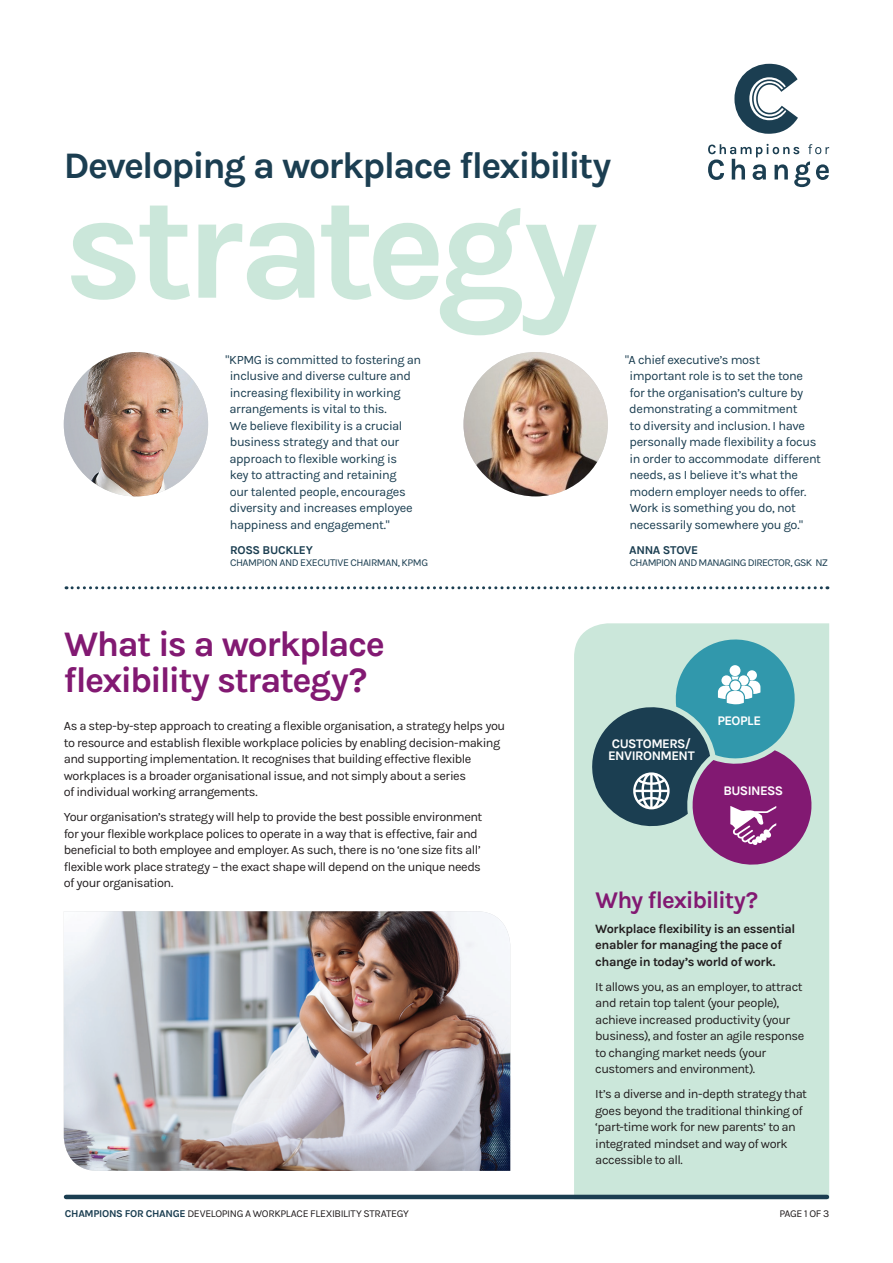
<style>
.page{position:relative;width:893px;height:1263px;background:#fff}
.page>*{position:absolute;margin:0;border:0;box-sizing:border-box;transform-origin:0 0}
.t1{font:700 150px "Karla";letter-spacing:-.055em;color:#cbe7da}
.t2{font:700 37.5px "Karla";letter-spacing:-.045em;color:#1b3e51}
.t3{font:700 36px/36px "Karla";letter-spacing:-.045em;color:#821972}
.t4{font:700 24px "Karla";letter-spacing:-.05em;color:#821972}
.t5{font:700 13.2px/12.1px "Karla";letter-spacing:-.04em;color:#fff}
.t6{font:12.75px/16.5px "Karla";letter-spacing:-.04em;color:#231f20}
.t7{font:12.75px/16.5px "Karla";letter-spacing:-.03em;color:#1b3e51}
.t8{font:700 12.75px/16.5px "Karla";letter-spacing:-.035em;color:#231f20}
.t9{font:700 12px "Karla";letter-spacing:-.025em;color:#1b3e51}
.t10{font:10.5px "Karla";letter-spacing:-.05em;color:#1b3e51}
.t11{font:10.5px "Karla";letter-spacing:-.035em;color:#231f20}
.s1{font-weight:700;color:#1b3e51}
</style>
<div class="page">
<div style="left:574px;top:623px;width:255px;height:576px;background:#cbe7da"></div>
<svg style="left:588px;top:632px;width:225px;height:236px;background:#8395a7"></svg>
<svg style="left:734px;top:64px;width:64px;height:70px"></svg>
<svg style="left:708px;top:144px;width:121px;height:43px"></svg>
<hr style="left:66px;top:1195px;width:761px;height:4px;background:#1b3e51">
<svg style="left:66px;top:586px;width:762px;height:3px"></svg>
<img style="left:64px;top:911px;width:446px;height:260px">
<img style="left:64px;top:352px;width:144px;height:144px;border-radius:72px">
<img style="left:463px;top:352px;width:145px;height:144px;border-radius:72px">
<h2 class="t2" style="left:64px;top:143px;width:549px">Developing a workplace flexibility</h2>
<h1 class="t1" style="left:64px;top:161px;width:536px">strategy</h1>
<p class="t7" style="left:229px;top:351px;width:193px;text-indent:-4px">"KPMG is committed to fostering an inclusive and diverse culture and increasing flexibility in working arrangements is vital to this.<br>We believe flexibility is a crucial business strategy and that our approach to flexible working is<br>key to attracting and retaining<br>our talented people, encourages diversity and increases employee happiness and engagement."</p>
<p class="t9" style="left:230px;top:543px;width:84px">ROSS BUCKLEY</p>
<p class="t10" style="left:230px;top:557px;width:200px">CHAMPION AND EXECUTIVE CHAIRMAN, KPMG</p>
<p class="t7" style="left:629px;top:351px;width:193px;text-indent:-4px">"A chief executive’s most<br>important role is to set the tone for the organisation’s culture by demonstrating a commitment<br>to diversity and inclusion. I have personally made flexibility a focus in order to accommodate different needs, as I believe it’s what the modern employer needs to offer.<br>Work is something you do, not necessarily somewhere you go."</p>
<p class="t9" style="left:629px;top:543px;width:71px">ANNA STOVE</p>
<p class="t10" style="left:630px;top:557px;width:200px">CHAMPION AND MANAGING DIRECTOR, GSK NZ</p>
<h3 class="t3" style="left:64px;top:626px;width:323px">What is a workplace flexibility strategy?</h3>
<p class="t6" style="left:64px;top:718px;width:443px">As a step-by-step approach to creating a flexible organisation, a strategy helps you to resource and establish flexible workplace policies by enabling decision-making and supporting implementation. It recognises that building effective flexible workplaces is a broader organisational issue, and not simply about a series<br>of individual working arrangements.</p>
<p class="t6" style="left:64px;top:809px;width:420px">Your organisation’s strategy will help to provide the best possible environment for your flexible workplace polices to operate in a way that is effective, fair and beneficial to both employee and employer. As such, there is no ‘one size fits all’ flexible work place strategy – the exact shape will depend on the unique needs of your organisation.</p>
<p class="t5" style="left:608px;top:737px;width:88px">CUSTOMERS/<br>ENVIRONMENT</p>
<p class="t5" style="left:717px;top:715px;width:45px">PEOPLE</p>
<p class="t5" style="left:723px;top:785px;width:61px">BUSINESS</p>
<h3 class="t4" style="left:595px;top:886px;width:164px">Why flexibility?</h3>
<p class="t8" style="left:595px;top:920px;width:201px">Workplace flexibility is an essential enabler for managing the pace of change in today’s world of work.</p>
<p class="t6" style="left:595px;top:978px;width:211px">It allows you, as an employer, to attract and retain top talent (your people), achieve increased productivity (your business), and foster an agile response to changing market needs (your customers and environment).</p>
<p class="t6" style="left:595px;top:1086px;width:213px">It’s a diverse and in-depth strategy that goes beyond the traditional thinking of ‘part-time work for new parents’ to an integrated mindset and way of work accessible to all.</p>
<p class="t11" style="left:65px;top:1208px;width:346px"><span class="s1">CHAMPIONS FOR CHANGE</span> DEVELOPING A WORKPLACE FLEXIBILITY STRATEGY</p>
<p class="t11" style="left:779px;top:1208px;width:51px">PAGE 1 OF 3</p>
</div>
